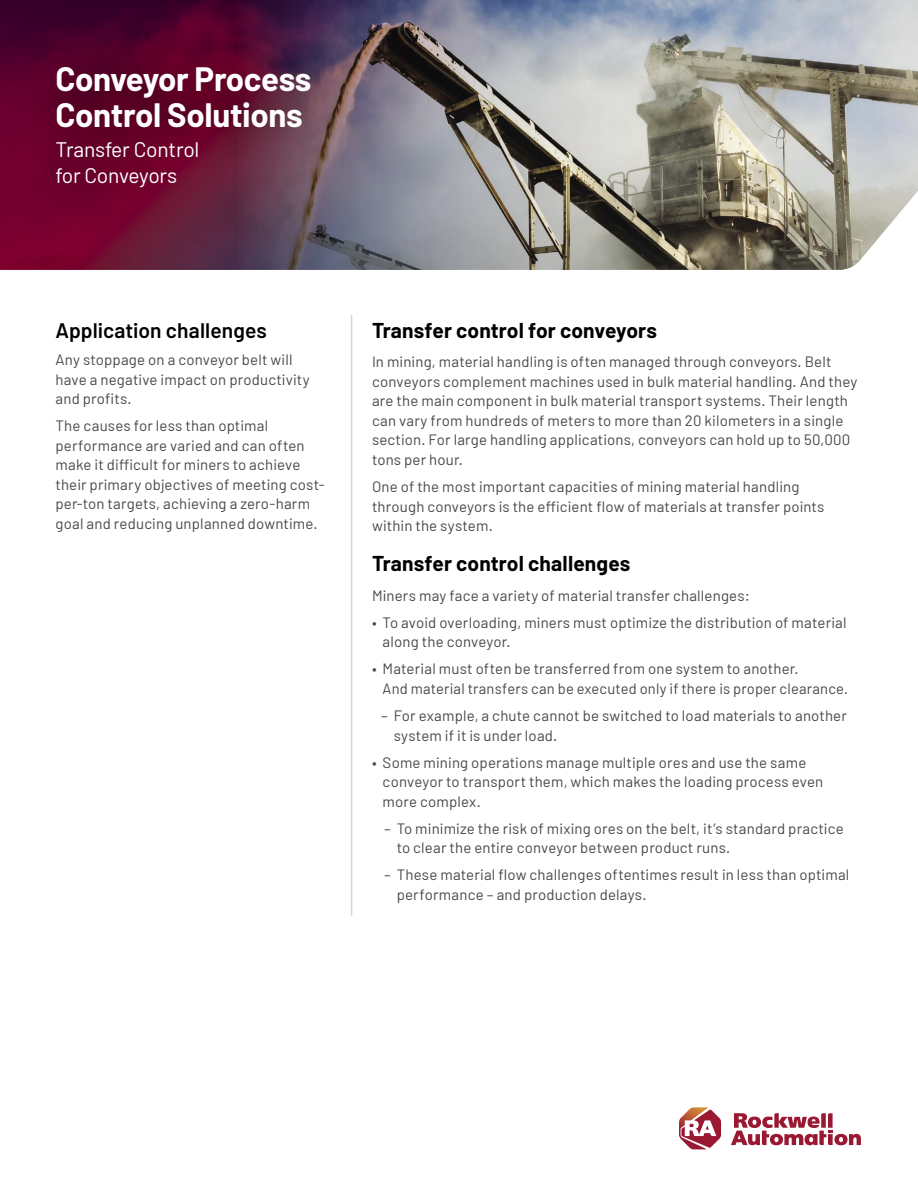
<style>
.page{position:relative;width:918px;height:1188px;background:#fff}
.page>*{position:absolute;margin:0;border:0;box-sizing:border-box;transform-origin:0 0}
.t1{font:700 33px/36px "Barlow";letter-spacing:-.01em;color:#fff}
.t2{font:700 21px "Barlow";letter-spacing:.005em;color:#000}
.t3{font:21px/25.5px "Barlow";letter-spacing:-.01em;color:#fff}
.t4{font:600 21px "Barlow";letter-spacing:.005em;color:#000}
.t5{font:15px/19.5px "Barlow";letter-spacing:.01em;color:#484848}
</style>
<div class="page">
<svg style="left:731px;top:1113px;width:130px;height:32px"></svg>
<svg style="left:679px;top:1107px;width:42px;height:42px"></svg>
<img style="left:0;top:0;width:918px;height:270px">
<svg style="left:8px;top:21px;width:349px;height:211px;background:#621839"></svg>
<hr style="left:351px;top:315px;width:1px;height:600px;background:#d6d6d6">
<h1 class="t1" style="left:56px;top:61px;width:258px">Conveyor Process<br>Control Solutions</h1>
<h2 class="t3" style="left:56px;top:137px;width:146px">Transfer Control for Conveyors</h2>
<h2 class="t4" style="left:56px;top:317px;width:213px">Application challenges</h2>
<p class="t5" style="left:56px;top:350px;width:256px">Any stoppage on a conveyor belt will have a negative impact on productivity and profits.</p>
<p class="t5" style="left:56px;top:416px;width:271px">The causes for less than optimal performance are varied and can often make it difficult for miners to achieve their primary objectives of meeting cost&shy;per-ton targets, achieving a zero-harm goal and reducing unplanned downtime.</p>
<h2 class="t2" style="left:372px;top:317px;width:286px">Transfer control for conveyors</h2>
<p class="t5" style="left:372px;top:352px;width:487px">In mining, material handling is often managed through conveyors. Belt conveyors complement machines used in bulk material handling. And they are the main component in bulk material transport systems. Their length can vary from hundreds of meters to more than 20 kilometers in a single section. For large handling applications, conveyors can hold up to 50,000 tons per hour.</p>
<p class="t5" style="left:372px;top:476px;width:454px">One of the most important capacities of mining material handling through conveyors is the efficient flow of materials at transfer points within the system.</p>
<h2 class="t2" style="left:372px;top:551px;width:260px">Transfer control challenges</h2>
<p class="t5" style="left:372px;top:585px;width:379px">Miners may face a variety of material transfer challenges:</p>
<p class="t5" style="left:383px;top:612px;width:466px;text-indent:-11px">• To avoid overloading, miners must optimize the distribution of material along the conveyor.</p>
<p class="t5" style="left:383px;top:659px;width:467px;text-indent:-11px">• Material must often be transferred from one system to another.<br>And material transfers can be executed only if there is proper clearance.</p>
<p class="t5" style="left:394px;top:705px;width:455px;text-indent:-13px">– For example, a chute cannot be switched to load materials to another system if it is under load.</p>
<p class="t5" style="left:383px;top:752px;width:442px;text-indent:-11px">• Some mining operations manage multiple ores and use the same conveyor to transport them, which makes the loading process even more complex.</p>
<p class="t5" style="left:397px;top:818px;width:449px;text-indent:-13px">– To minimize the risk of mixing ores on the belt, it’s standard practice to clear the entire conveyor between product runs.</p>
<p class="t5" style="left:397px;top:865px;width:454px;text-indent:-13px">– These material flow challenges oftentimes result in less than optimal performance – and production delays.</p>
</div>
